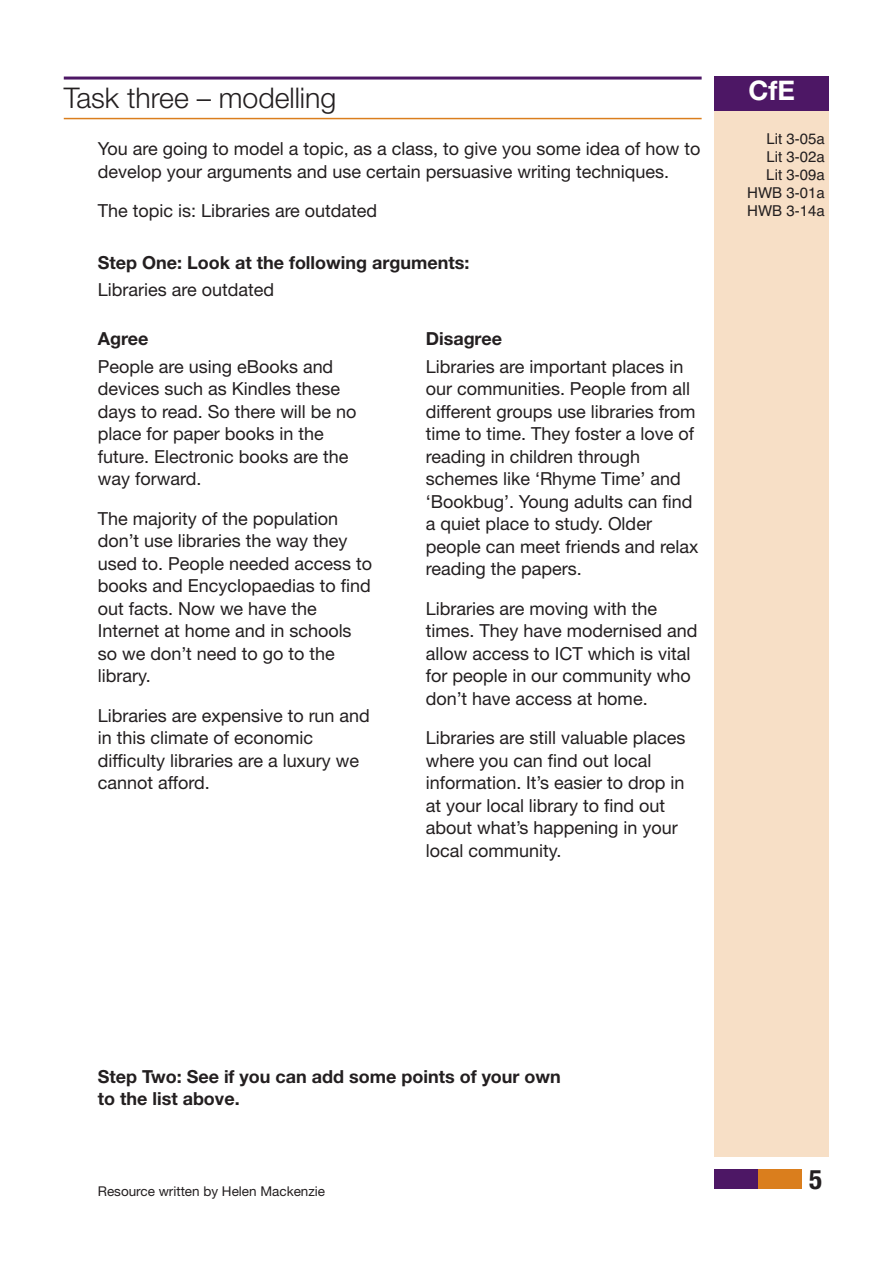
<style>
.page{position:relative;width:893px;height:1263px;background:#fff}
.page>*{position:absolute;margin:0;border:0;box-sizing:border-box;transform-origin:0 0}
.t1{font:300 28.5px "Helvetica Neue LT";color:#231f20}
.t2{font:700 27px "Helvetica Neue LT";color:#fff}
.t3{font:700 condensed 27px "Helvetica Neue LT";color:#231f20}
.t4{font:18px/22.5px "Helvetica Neue LT";color:#231f20}
.t5{font:700 18px/22.5px "Helvetica Neue LT";color:#231f20}
.t6{font:15px/18px "Helvetica";color:#231f20;text-align:right}
.t7{font:13.5px "Helvetica Neue LT";color:#231f20}
</style>
<div class="page">
<hr style="left:64px;top:77px;width:638px;height:3px;background:#4d1765">
<hr style="left:64px;top:118px;width:638px;height:1px;background:#da7e1d">
<div style="left:714px;top:111px;width:115px;height:1046px;background:#f7dfc6"></div>
<div style="left:714px;top:77px;width:115px;height:34px;background:#4d1765"></div>
<div style="left:714px;top:1169px;width:44px;height:20px;background:#4d1765"></div>
<div style="left:758px;top:1169px;width:44px;height:20px;background:#da7e1d"></div>
<h1 class="t1" style="left:64px;top:88px;width:274px">Task three – modelling</h1>
<p class="t4" style="left:98px;top:139px;width:604px">You are going to model a topic, as a class, to give you some idea of how to develop your arguments and use certain persuasive writing techniques.</p>
<p class="t4" style="left:98px;top:201px;width:281px">The topic is: Libraries are outdated</p>
<p class="t5" style="left:98px;top:253px;width:373px">Step One: Look at the following arguments:</p>
<p class="t4" style="left:98px;top:280px;width:178px">Libraries are outdated</p>
<p class="t5" style="left:98px;top:329px;width:52px">Agree</p>
<p class="t4" style="left:98px;top:357px;width:260px">People are using eBooks and devices such as Kindles these days to read. So there will be no place for paper books in the future. Electronic books are the way forward.</p>
<p class="t4" style="left:98px;top:509px;width:276px">The majority of the population don’t use libraries the way they used to. People needed access to books and Encyclopaedias to find out facts. Now we have the<br>Internet at home and in schools so we don’t need to go to the library.</p>
<p class="t4" style="left:98px;top:706px;width:274px">Libraries are expensive to run and in this climate of economic difficulty libraries are a luxury we cannot afford.</p>
<p class="t5" style="left:426px;top:329px;width:78px">Disagree</p>
<p class="t4" style="left:426px;top:357px;width:274px">Libraries are important places in our communities. People from all different groups use libraries from time to time. They foster a love of reading in children through schemes like ‘Rhyme Time’ and ‘Bookbug’. Young adults can find a quiet place to study. Older people can meet friends and relax reading the papers.</p>
<p class="t4" style="left:426px;top:599px;width:273px">Libraries are moving with the times. They have modernised and allow access to ICT which is vital for people in our community who don’t have access at home.</p>
<p class="t4" style="left:426px;top:728px;width:261px">Libraries are still valuable places where you can find out local information. It’s easier to drop in at your local library to find out about what’s happening in your local community.</p>
<h2 class="t2" style="left:749px;top:81px;width:48px">CfE</h2>
<p class="t6" style="left:747px;top:130px;width:79px">Lit 3-05a<br>Lit 3-02a<br>Lit 3-09a<br>HWB 3-01a<br>HWB 3-14a</p>
<p class="t5" style="left:98px;top:1066px;width:465px">Step Two: See if you can add some points of your own to the list above.</p>
<p class="t7" style="left:98px;top:1186px;width:229px">Resource written by Helen Mackenzie</p>
<h2 class="t3" style="left:809px;top:1169px;width:14px">5</h2>
</div>
